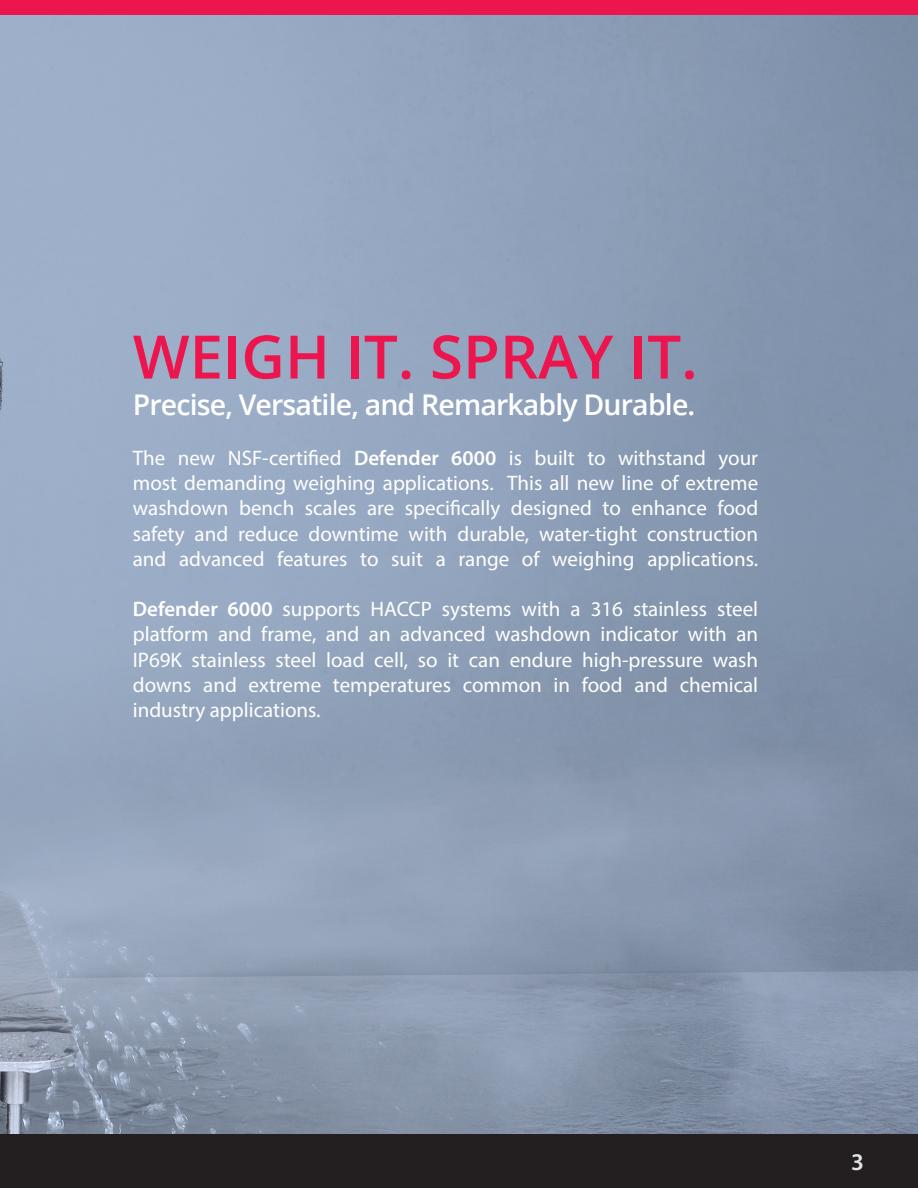
<style>
.page{position:relative;width:918px;height:1188px;background:#fff}
.page>*{position:absolute;margin:0;border:0;box-sizing:border-box;transform-origin:0 0}
.t1{font:600 60px "Open Sans";color:#ed154e}
.t2{font:600 28.5px "Open Sans";letter-spacing:-.03em;color:#fff}
.t3{font:600 24px "Myriad Pro";color:#e4e5e7}
.t4{font:21px/25.2px "Myriad Pro";color:#fff;text-align:justify}
.s1{font-weight:600}
</style>
<div class="page">
<img style="left:0;top:15px;width:918px;height:1119px">
<div style="left:0;top:0;width:918px;height:15px;background:#ed154e"></div>
<div style="left:0;top:1134px;width:918px;height:54px;background:#231f20"></div>
<p class="t1" style="left:133px;top:316px;width:566px">WEIGH IT. SPRAY IT.</p>
<p class="t2" style="left:133px;top:385px;width:564px">Precise, Versatile, and Remarkably Durable.</p>
<p class="t4" style="left:133px;top:445px;width:627px">The new NSF-certified <span class="s1">Defender 6000</span> is built to withstand your most demanding weighing applications. This all new line of extreme washdown bench scales are specifically designed to enhance food safety and reduce downtime with durable, water-tight construction and advanced features to suit a range of weighing applications.</p>
<p class="t4" style="left:133px;top:596px;width:627px"><span class="s1">Defender 6000</span> supports HACCP systems with a 316 stainless steel platform and frame, and an advanced washdown indicator with an IP69K stainless steel load cell, so it can endure high-pressure wash downs and extreme temperatures common in food and chemical industry applications.</p>
<p class="t3" style="left:851px;top:1147px;width:14px">3</p>
</div>
